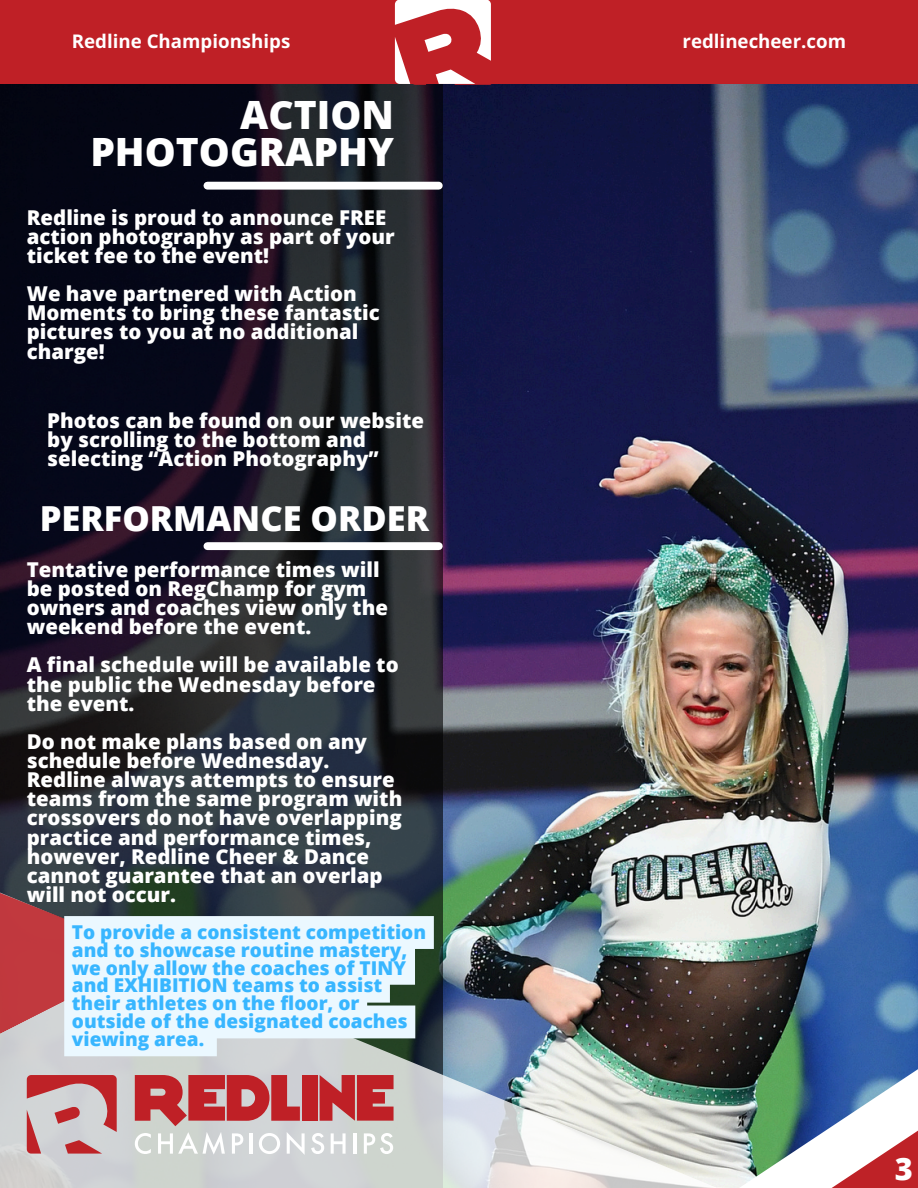
<style>
.page{position:relative;width:918px;height:1188px;background:#fff}
.page>*{position:absolute;margin:0;border:0;box-sizing:border-box;transform-origin:0 0}
.t1{font:800 39px/37.2px "Open Sans";color:#fff;text-align:right}
.t2{font:800 34.5px "Open Sans";color:#fff}
.t3{font:800 30.9px "Open Sans";color:#fff}
.t4{font:800 20.4px/19.2px "Open Sans";color:#fff}
.t5{font:800 19.05px/17.9px "Open Sans";color:#38b6ff}
.t6{font:700 18.75px "Open Sans";color:#fff}
</style>
<div class="page">
<img style="left:443px;top:84px;width:475px;height:805px">
<svg style="left:0;top:84px;width:443px;height:805px;background:#1b1d29"></svg>
<div style="left:207px;top:182px;width:232px;height:8px;background:#fff"></div>
<div style="left:0;top:0;width:918px;height:84px;background:#bf2026"></div>
<img style="left:0;top:889px;width:918px;height:299px">
<svg style="left:27px;top:1075px;width:90px;height:79px;background:#c99296"></svg>
<svg style="left:135px;top:1133px;width:16px;height:21px"></svg>
<svg style="left:158px;top:1132px;width:67px;height:23px"></svg>
<svg style="left:232px;top:1133px;width:11px;height:21px"></svg>
<hr style="left:249px;top:1133px;width:3px;height:21px;background:#fff">
<svg style="left:259px;top:1133px;width:21px;height:21px"></svg>
<svg style="left:287px;top:1132px;width:18px;height:23px"></svg>
<svg style="left:311px;top:1133px;width:13px;height:21px"></svg>
<svg style="left:331px;top:1133px;width:15px;height:21px"></svg>
<hr style="left:353px;top:1133px;width:3px;height:21px;background:#fff">
<svg style="left:364px;top:1133px;width:29px;height:21px"></svg>
<div style="left:302px;top:1075px;width:16px;height:46px;background:#bf2026"></div>
<svg style="left:135px;top:1075px;width:165px;height:51px;background:#c3585c"></svg>
<svg style="left:320px;top:1075px;width:74px;height:46px;background:#c2484c"></svg>
<svg style="left:395px;top:0;width:96px;height:84px"></svg>
<svg style="left:0;top:887px;width:156px;height:177px;background:#9e6064"></svg>
<div style="left:207px;top:542px;width:232px;height:8px;background:#fff"></div>
<svg style="left:64px;top:916px;width:370px;height:140px;background:#dce9ee"></svg>
<p class="t6" style="left:72px;top:28px;width:220px">Redline Championships</p>
<p class="t6" style="left:683px;top:28px;width:165px">redlinecheer.com</p>
<h1 class="t1" style="left:90px;top:94px;width:305px">ACTION<br>PHOTOGRAPHY</h1>
<p class="t4" style="left:27px;top:207px;width:369px">Redline is proud to announce FREE action photography as part of your ticket fee to the event!</p>
<p class="t4" style="left:27px;top:283px;width:354px">We have partnered with Action<br>Moments to bring these fantastic pictures to you at no additional charge!</p>
<p class="t4" style="left:47px;top:410px;width:378px">Photos can be found on our website by scrolling to the bottom and selecting “Action Photography”</p>
<h2 class="t2" style="left:40px;top:493px;width:391px">PERFORMANCE ORDER</h2>
<p class="t4" style="left:27px;top:559px;width:363px">Tentative performance times will be posted on RegChamp for gym owners and coaches view only the weekend before the event.</p>
<p class="t4" style="left:27px;top:654px;width:373px">A final schedule will be available to the public the Wednesday before the event.</p>
<p class="t4" style="left:27px;top:731px;width:377px">Do not make plans based on any schedule before Wednesday.<br>Redline always attempts to ensure teams from the same program with crossovers do not have overlapping practice and performance times, however, Redline Cheer &amp; Dance cannot guarantee that an overlap will not occur.</p>
<p class="t5" style="left:72px;top:922px;width:356px">To provide a consistent competition and to showcase routine mastery, we only allow the coaches of TINY and EXHIBITION teams to assist their athletes on the floor, or outside of the designated coaches viewing area.</p>
<h3 class="t3" style="left:895px;top:1145px;width:20px">3</h3>
</div>
